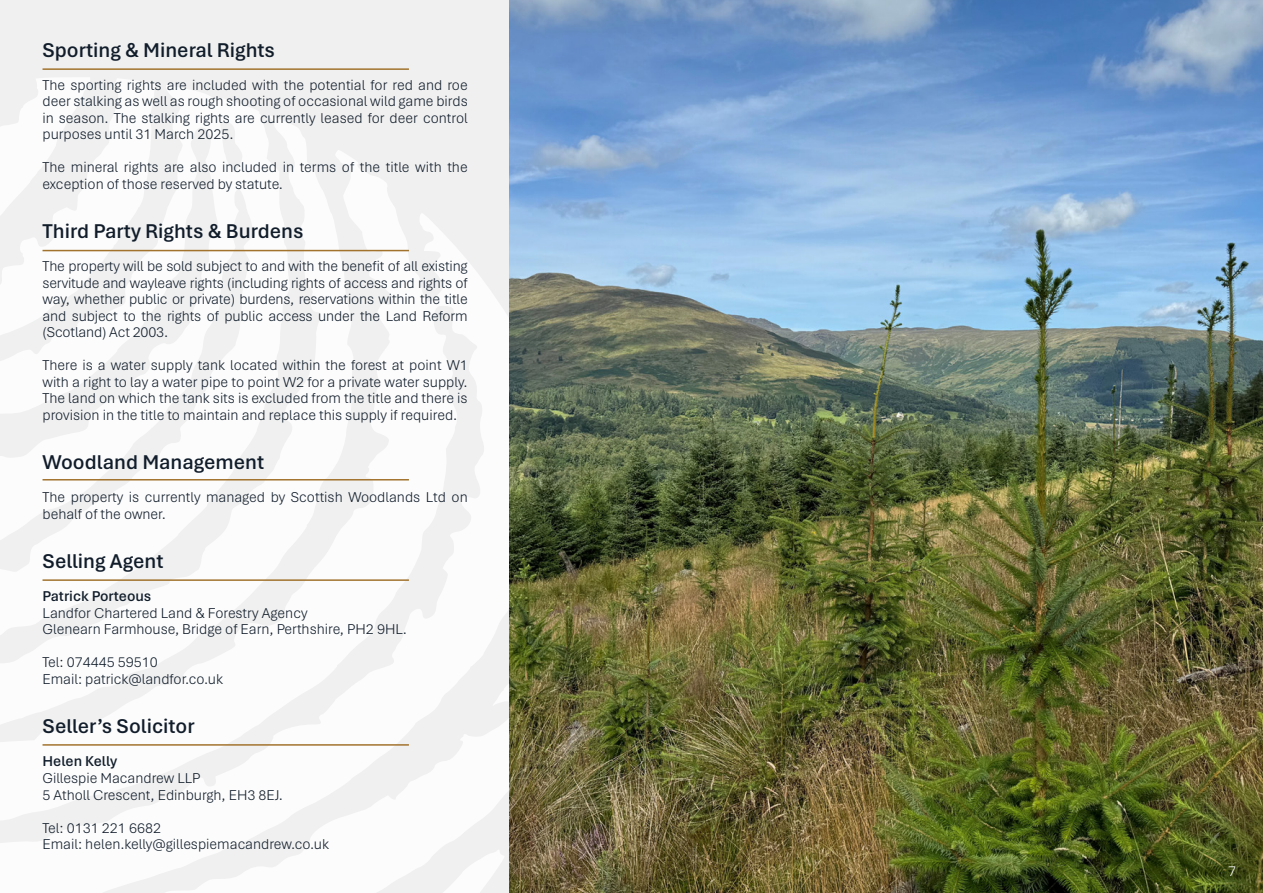
<style>
.page{position:relative;width:1263px;height:893px;background:#fff}
.page>*{position:absolute;margin:0;border:0;box-sizing:border-box;transform-origin:0 0}
.t1{font:600 21px "Aptos";color:#111d2b}
.t2{font:300 15px/16.5px "Aptos";color:#111d2b;text-align:justify}
.t3{font:600 15px "Aptos";color:#111d2b}
.t4{font:300 15px "Aptos";color:#fff}
</style>
<div class="page">
<img style="left:508px;top:0;width:755px;height:893px">
<div style="left:0;top:0;width:508px;height:893px;background:#f0f0f0"></div>
<svg style="left:0;top:161px;width:508px;height:732px;fill:#fcfcfc"></svg>
<svg style="left:508px;top:808px;width:1px;height:41px"></svg>
<svg style="left:0;top:85px;width:355px;height:682px;fill:#fcfcfc"></svg>
<svg style="left:0;top:79px;width:156px;height:437px;fill:#fcfcfc"></svg>
<svg style="left:0;top:78px;width:90px;height:326px"></svg>
<hr style="left:43px;top:68px;width:366px;height:2px;background:#a2732d">
<hr style="left:43px;top:250px;width:366px;height:1px;background:#a2732d">
<hr style="left:43px;top:744px;width:366px;height:2px;background:#a2732d">
<hr style="left:43px;top:479px;width:366px;height:1px;background:#a2732d">
<hr style="left:43px;top:579px;width:366px;height:2px;background:#a2732d">
<p class="t1" style="left:43px;top:36px;width:234px">Sporting &amp; Mineral Rights</p>
<p class="t2" style="left:43px;top:76px;width:427px">The sporting rights are included with the potential for red and roe deer stalking as well as rough shooting of occasional wild game birds in season. The stalking rights are currently leased for deer control purposes until 31 March 2025.</p>
<p class="t2" style="left:43px;top:159px;width:427px">The mineral rights are also included in terms of the title with the exception of those reserved by statute.</p>
<p class="t1" style="left:43px;top:217px;width:263px">Third Party Rights &amp; Burdens</p>
<p class="t2" style="left:43px;top:258px;width:427px">The property will be sold subject to and with the benefit of all existing servitude and wayleave rights (including rights of access and rights of way, whether public or private) burdens, reservations within the title and subject to the rights of public access under the Land Reform (Scotland) Act 2003.</p>
<p class="t2" style="left:43px;top:357px;width:427px">There is a water supply tank located within the forest at point W1 with a right to lay a water pipe to point W2 for a private water supply.<br>The land on which the tank sits is excluded from the title and there is provision in the title to maintain and replace this supply if required.</p>
<p class="t1" style="left:43px;top:448px;width:223px">Woodland Management</p>
<p class="t2" style="left:43px;top:489px;width:427px">The property is currently managed by Scottish Woodlands Ltd on behalf of the owner.</p>
<p class="t1" style="left:43px;top:547px;width:122px">Selling Agent</p>
<p class="t3" style="left:43px;top:586px;width:110px">Patrick Porteous</p>
<p class="t2" style="left:43px;top:604px;width:266px">Landfor Chartered Land &amp; Forestry Agency</p>
<p class="t2" style="left:43px;top:621px;width:366px">Glenearn Farmhouse, Bridge of Earn, Perthshire, PH2 9HL.</p>
<p class="t2" style="left:43px;top:654px;width:117px">Tel: 074445 59510</p>
<p class="t2" style="left:43px;top:670px;width:182px">Email: patrick@landfor.co.uk</p>
<p class="t1" style="left:43px;top:712px;width:154px">Seller’s Solicitor</p>
<p class="t3" style="left:43px;top:751px;width:76px">Helen Kelly</p>
<p class="t2" style="left:43px;top:769px;width:160px">Gillespie Macandrew LLP</p>
<p class="t2" style="left:43px;top:786px;width:242px">5 Atholl Crescent, Edinburgh, EH3 8EJ.</p>
<p class="t2" style="left:43px;top:819px;width:120px">Tel: 0131 221 6682</p>
<p class="t2" style="left:43px;top:835px;width:288px">Email: helen.kelly@gillespiemacandrew.co.uk</p>
<p class="t4" style="left:1228px;top:861px;width:10px">7</p>
</div>
